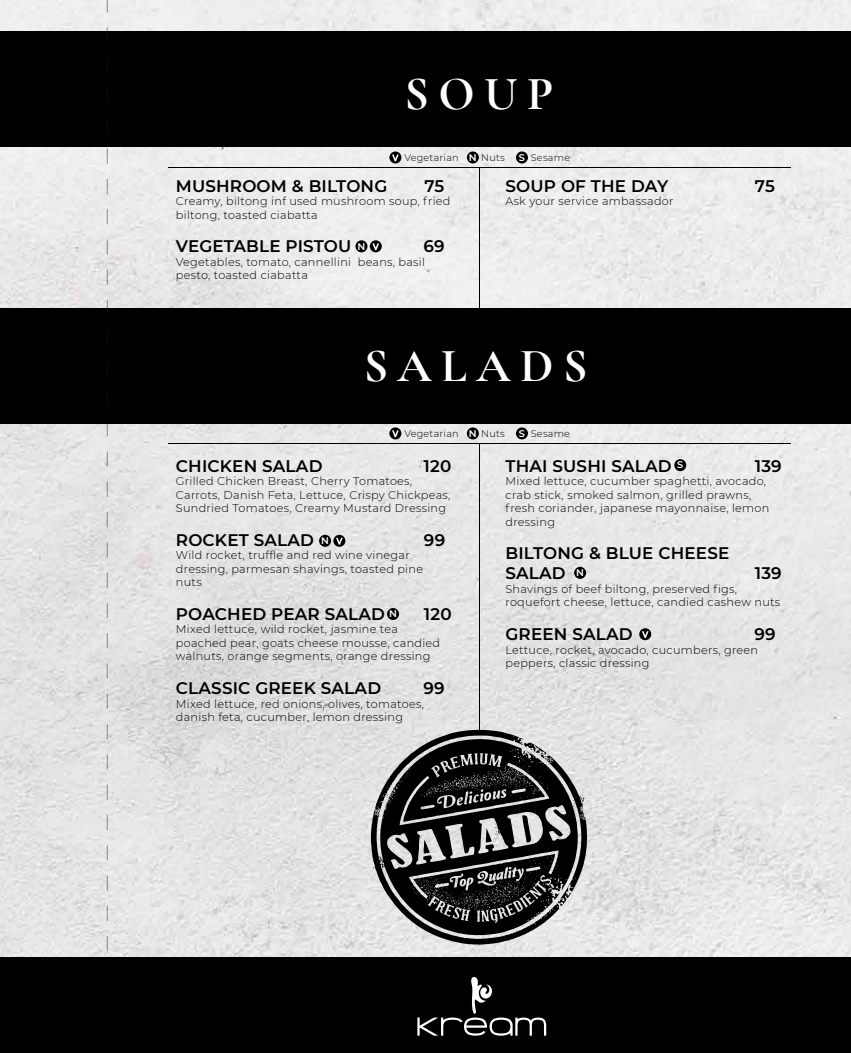
<style>
.page{position:relative;width:851px;height:1053px;background:#fff}
.page>*{position:absolute;margin:0;border:0;box-sizing:border-box;transform-origin:0 0}
.t1{font:700 47.5px "Cormorant Garamond";letter-spacing:.2em;color:#fff}
.t2{font:600 16.75px/20.1px "Montserrat";letter-spacing:.01em;color:#000}
.t3{font:300 11.25px/13.5px "Montserrat";letter-spacing:.025em;color:#000}
.t4{font:300 9.62px "Montserrat";letter-spacing:.025em;color:#000}
.t5{font:600 9.62px "Montserrat";color:#fff}
.s1{font-weight:600;color:#fff}
</style>
<div class="page">
<img style="left:0;top:0;width:850px;height:956px">
<div style="left:0;top:308px;width:850px;height:115px;background:#000"></div>
<hr style="left:478px;top:443px;width:1px;height:286px;background:#000">
<hr style="left:168px;top:443px;width:311px;height:1px;background:#000">
<hr style="left:479px;top:443px;width:311px;height:1px;background:#000">
<div style="left:0;top:31px;width:850px;height:115px;background:#000"></div>
<svg style="left:389px;top:427px;width:12px;height:12px"></svg>
<svg style="left:392px;top:430px;width:6px;height:7px"></svg>
<svg style="left:333px;top:534px;width:12px;height:12px"></svg>
<svg style="left:336px;top:538px;width:7px;height:6px"></svg>
<svg style="left:639px;top:628px;width:12px;height:12px"></svg>
<svg style="left:641px;top:631px;width:7px;height:7px"></svg>
<div style="left:467px;top:427px;width:12px;height:12px;background:#000;border-radius:50%"></div>
<div style="left:319px;top:534px;width:12px;height:12px;background:#000;border-radius:50%"></div>
<svg style="left:370px;top:240px;width:12px;height:12px"></svg>
<svg style="left:372px;top:243px;width:7px;height:7px"></svg>
<div style="left:355px;top:240px;width:12px;height:12px;background:#000;border-radius:50%"></div>
<div style="left:387px;top:608px;width:12px;height:12px;background:#000;border-radius:50%"></div>
<div style="left:574px;top:567px;width:12px;height:12px;background:#000;border-radius:50%"></div>
<div style="left:516px;top:427px;width:12px;height:12px;background:#000;border-radius:50%"></div>
<div style="left:674px;top:459px;width:12px;height:12px;background:#000;border-radius:50%"></div>
<hr style="left:478px;top:168px;width:1px;height:144px;background:#000">
<hr style="left:168px;top:167px;width:311px;height:1px;background:#000">
<hr style="left:479px;top:167px;width:311px;height:1px;background:#000">
<svg style="left:389px;top:151px;width:12px;height:12px"></svg>
<svg style="left:392px;top:154px;width:6px;height:7px"></svg>
<div style="left:467px;top:151px;width:12px;height:12px;background:#000;border-radius:50%"></div>
<div style="left:516px;top:151px;width:12px;height:12px;background:#000;border-radius:50%"></div>
<svg style="left:370px;top:729px;width:189px;height:215px;background:#b1b1b1"></svg>
<svg style="left:380px;top:737px;width:198px;height:198px;background:#4e4e4e"></svg>
<svg style="left:515px;top:742px;width:75px;height:167px;background:#656565"></svg>
<svg style="left:440px;top:902px;width:3px;height:5px"></svg>
<svg style="left:107px;top:0;width:1px;height:956px"></svg>
<div style="left:0;top:956px;width:850px;height:96px;background:#000"></div>
<svg style="left:417px;top:977px;width:129px;height:58px"></svg>
<h1 class="t1" style="left:404px;top:75px;width:151px">SOUP</h1>
<p class="t4" style="left:404px;top:153px;width:102px">Vegetarian <span class="s1">N</span> Nuts</p>
<p class="t4" style="left:519px;top:153px;width:53px"><span class="s1">S</span> Sesame</p>
<h2 class="t2" style="left:176px;top:176px;width:213px">MUSHROOM &amp; BILTONG</h2>
<h2 class="t2" style="left:424px;top:176px;width:21px">75</h2>
<p class="t3" style="left:176px;top:195px;width:276px">Creamy, biltong inf used mushroom soup, fried biltong, toasted ciabatta</p>
<h2 class="t2" style="left:176px;top:236px;width:177px">VEGETABLE PISTOU</h2>
<h2 class="t2" style="left:423px;top:236px;width:23px">69</h2>
<p class="t3" style="left:176px;top:255px;width:251px">Vegetables, tomato, cannellini beans, basil pesto, toasted ciabatta</p>
<p class="t5" style="left:357px;top:241px;width:9px">N</p>
<h2 class="t2" style="left:505px;top:176px;width:164px">SOUP OF THE DAY</h2>
<h2 class="t2" style="left:754px;top:176px;width:21px">75</h2>
<p class="t3" style="left:505px;top:195px;width:169px">Ask your service ambassador</p>
<h1 class="t1" style="left:363px;top:347px;width:225px">SALADS</h1>
<p class="t4" style="left:404px;top:429px;width:102px">Vegetarian <span class="s1">N</span> Nuts</p>
<p class="t4" style="left:519px;top:429px;width:53px"><span class="s1">S</span> Sesame</p>
<h2 class="t2" style="left:176px;top:455px;width:148px">CHICKEN SALAD</h2>
<h2 class="t2" style="left:423px;top:455px;width:29px">120</h2>
<p class="t3" style="left:176px;top:474px;width:276px">Grilled Chicken Breast, Cherry Tomatoes,<br>Carrots, Danish Feta, Lettuce, Crispy Chickpeas,<br>Sundried Tomatoes, Creamy Mustard Dressing</p>
<h2 class="t2" style="left:176px;top:530px;width:140px">ROCKET SALAD</h2>
<h2 class="t2" style="left:424px;top:530px;width:23px">99</h2>
<p class="t3" style="left:176px;top:548px;width:248px">Wild rocket, truffle and red wine vinegar dressing, parmesan shavings, toasted pine nuts</p>
<h2 class="t2" style="left:176px;top:604px;width:210px">POACHED PEAR SALAD</h2>
<h2 class="t2" style="left:424px;top:604px;width:29px">120</h2>
<p class="t3" style="left:176px;top:623px;width:266px">Mixed lettuce, wild rocket, jasmine tea poached pear, goats cheese mousse, candied walnuts, orange segments, orange dressing</p>
<h2 class="t2" style="left:176px;top:678px;width:207px">CLASSIC GREEK SALAD</h2>
<h2 class="t2" style="left:423px;top:678px;width:23px">99</h2>
<p class="t3" style="left:176px;top:697px;width:249px">Mixed lettuce, red onions, olives, tomatoes, danish feta, cucumber, lemon dressing</p>
<p class="t5" style="left:321px;top:535px;width:9px">N</p>
<p class="t5" style="left:389px;top:608px;width:9px">N</p>
<h2 class="t2" style="left:505px;top:455px;width:168px">THAI SUSHI SALAD</h2>
<h2 class="t2" style="left:754px;top:455px;width:28px">139</h2>
<p class="t3" style="left:505px;top:474px;width:265px">Mixed lettuce, cucumber spaghetti, avocado, crab stick, smoked salmon, grilled prawns, fresh coriander, japanese mayonnaise, lemon dressing</p>
<h2 class="t2" style="left:505px;top:543px;width:225px">BILTONG &amp; BLUE CHEESE<br>SALAD</h2>
<p class="t5" style="left:677px;top:460px;width:8px">S</p>
<h2 class="t2" style="left:754px;top:563px;width:28px">139</h2>
<p class="t3" style="left:505px;top:581px;width:276px">Shavings of beef biltong, preserved figs, roquefort cheese, lettuce, candied cashew nuts</p>
<h2 class="t2" style="left:505px;top:624px;width:129px">GREEN SALAD</h2>
<h2 class="t2" style="left:754px;top:624px;width:23px">99</h2>
<p class="t3" style="left:505px;top:643px;width:254px">Lettuce, rocket, avocado, cucumbers, green peppers, classic dressing</p>
<p class="t5" style="left:576px;top:567px;width:9px">N</p>
</div>
